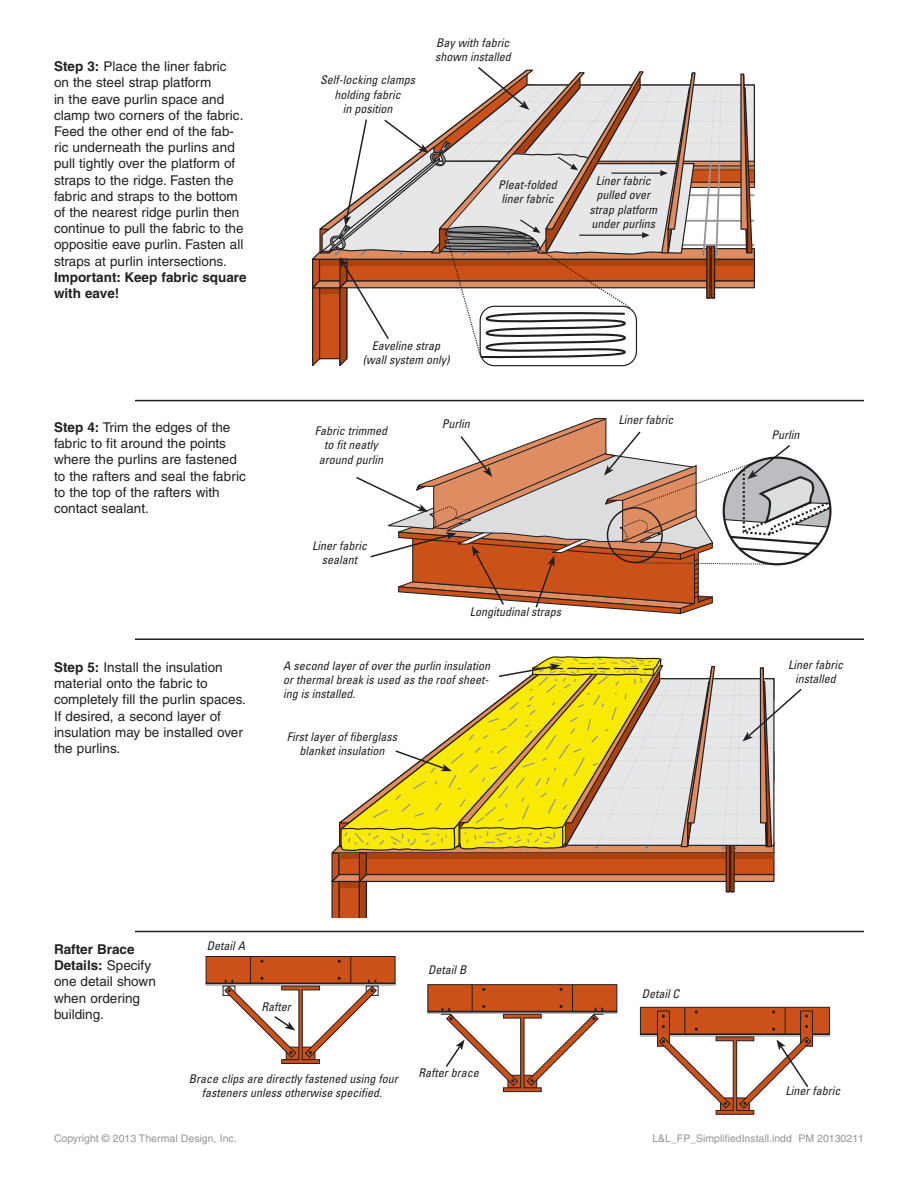
<style>
.page{position:relative;width:918px;height:1188px;background:#fff}
.page>*{position:absolute;margin:0;border:0;box-sizing:border-box;transform-origin:0 0}
.t1{font:13.5px/16.2px "Helvetica";color:#231f20}
.t2{font:700 13.5px/16.2px "Helvetica";color:#231f20}
.t3{font:italic condensed 12px/14.4px "Univers";color:#231f20;text-align:center}
.t4{font:10.5px "Helvetica";color:#939598}
.s1{font-weight:700}
</style>
<div class="page">
<div style="left:640px;top:1034px;width:190px;height:1px;border:1px solid #231f20"></div>
<div style="left:640px;top:1035px;width:190px;height:1px;border:1px solid #bcbdc0"></div>
<div style="left:640px;top:1007px;width:190px;height:27px;background:#cb5119;border:1px solid #231f20"></div>
<div style="left:657px;top:1011px;width:13px;height:36px;background:#27201f"></div>
<div style="left:800px;top:1011px;width:13px;height:36px;background:#28201f"></div>
<div style="left:427px;top:1013px;width:190px;height:1px;border:1px solid #bcbdc0"></div>
<div style="left:427px;top:984px;width:190px;height:28px;background:#cb5119;border:1px solid #231f20"></div>
<div style="left:206px;top:985px;width:190px;height:1px;border:1px solid #bcbdc0"></div>
<div style="left:206px;top:956px;width:190px;height:28px;background:#cb5119;border:1px solid #231f20"></div>
<svg style="left:377px;top:986px;width:2px;height:10px"></svg>
<hr style="left:135px;top:400px;width:729px;height:1px;background:#231f20">
<hr style="left:135px;top:638px;width:729px;height:2px;background:#231f20">
<hr style="left:135px;top:931px;width:729px;height:1px;background:#231f20">
<svg style="left:331px;top:656px;width:471px;height:262px"></svg>
<svg style="left:356px;top:418px;width:474px;height:196px"></svg>
<svg style="left:658px;top:1008px;width:154px;height:107px"></svg>
<svg style="left:440px;top:985px;width:164px;height:107px"></svg>
<svg style="left:224px;top:957px;width:153px;height:107px"></svg>
<svg style="left:312px;top:67px;width:443px;height:300px"></svg>
<p class="t1" style="left:54px;top:58px;width:191px"><span class="s1">Step 3:</span> Place the liner fabric on the steel strap platform<br>in the eave purlin space and clamp two corners of the fabric.<br>Feed the other end of the fab&shy;ric underneath the purlins and pull tightly over the platform of straps to the ridge. Fasten the fabric and straps to the bottom of the nearest ridge purlin then continue to pull the fabric to the oppositie eave purlin. Fasten all straps at purlin intersections.</p>
<p class="t2" style="left:54px;top:269px;width:194px">Important: Keep fabric square with eave!</p>
<p class="t1" style="left:54px;top:419px;width:193px"><span class="s1">Step 4:</span> Trim the edges of the fabric to fit around the points where the purlins are fastened to the rafters and seal the fabric to the top of the rafters with contact sealant.</p>
<p class="t1" style="left:54px;top:659px;width:194px"><span class="s1">Step 5:</span> Install the insulation material onto the fabric to completely fill the purlin spaces.<br>If desired, a second layer of insulation may be installed over the purlins.</p>
<p class="t3" style="left:320px;top:73px;width:96px">Self-locking clamps</p>
<p class="t3" style="left:334px;top:87px;width:68px">holding fabric</p>
<p class="t3" style="left:343px;top:101px;width:51px">in position</p>
<p class="t3" style="left:436px;top:35px;width:75px">Bay with fabric</p>
<p class="t3" style="left:435px;top:50px;width:77px">shown installed</p>
<p class="t3" style="left:498px;top:177px;width:60px">Pleat-folded</p>
<p class="t3" style="left:502px;top:192px;width:54px">liner fabric</p>
<p class="t3" style="left:596px;top:173px;width:56px">Liner fabric</p>
<p class="t3" style="left:597px;top:188px;width:55px">pulled over</p>
<p class="t3" style="left:590px;top:202px;width:69px">strap platform</p>
<p class="t3" style="left:592px;top:216px;width:65px">under purlins</p>
<p class="t3" style="left:372px;top:338px;width:70px">Eaveline strap</p>
<p class="t3" style="left:363px;top:353px;width:88px">(wall system only)</p>
<p class="t3" style="left:315px;top:423px;width:74px">Fabric trimmed</p>
<p class="t3" style="left:324px;top:438px;width:55px">to fit neatly</p>
<p class="t3" style="left:319px;top:452px;width:66px">around purlin</p>
<p class="t3" style="left:312px;top:538px;width:56px">Liner fabric</p>
<p class="t3" style="left:322px;top:552px;width:37px">sealant</p>
<p class="t3" style="left:442px;top:416px;width:29px">Purlin</p>
<p class="t3" style="left:470px;top:605px;width:93px">Longitudinal straps</p>
<p class="t3" style="left:283px;top:658px;width:209px;text-align:left">A second layer of over the purlin insulation or thermal break is used as the roof sheet&shy;ing is installed.</p>
<p class="t3" style="left:287px;top:729px;width:112px">First layer of fiberglass blanket insulation</p>
<p class="t3" style="left:618px;top:413px;width:56px">Liner fabric</p>
<p class="t1" style="left:54px;top:941px;width:103px"><span class="s1">Rafter Brace<br>Details:</span> Specify one detail shown when ordering building.</p>
<p class="t3" style="left:207px;top:938px;width:40px">Detail A</p>
<p class="t3" style="left:261px;top:1000px;width:31px">Rafter</p>
<p class="t3" style="left:428px;top:963px;width:40px">Detail B</p>
<p class="t3" style="left:189px;top:1071px;width:210px">Brace clips are directly fastened using four fasteners unless otherwise specified.</p>
<p class="t3" style="left:419px;top:1065px;width:62px">Rafter brace</p>
<p class="t3" style="left:642px;top:986px;width:39px">Detail C</p>
<p class="t3" style="left:771px;top:427px;width:29px">Purlin</p>
<p class="t3" style="left:788px;top:657px;width:56px">Liner fabric installed</p>
<p class="t3" style="left:786px;top:1083px;width:56px">Liner fabric</p>
<p class="t4" style="left:54px;top:1132px;width:184px">Copyright © 2013 Thermal Design, Inc.</p>
<p class="t4" style="left:652px;top:1132px;width:213px">L&amp;L_FP_SimplifiedInstall.indd PM 20130211</p>
</div>
